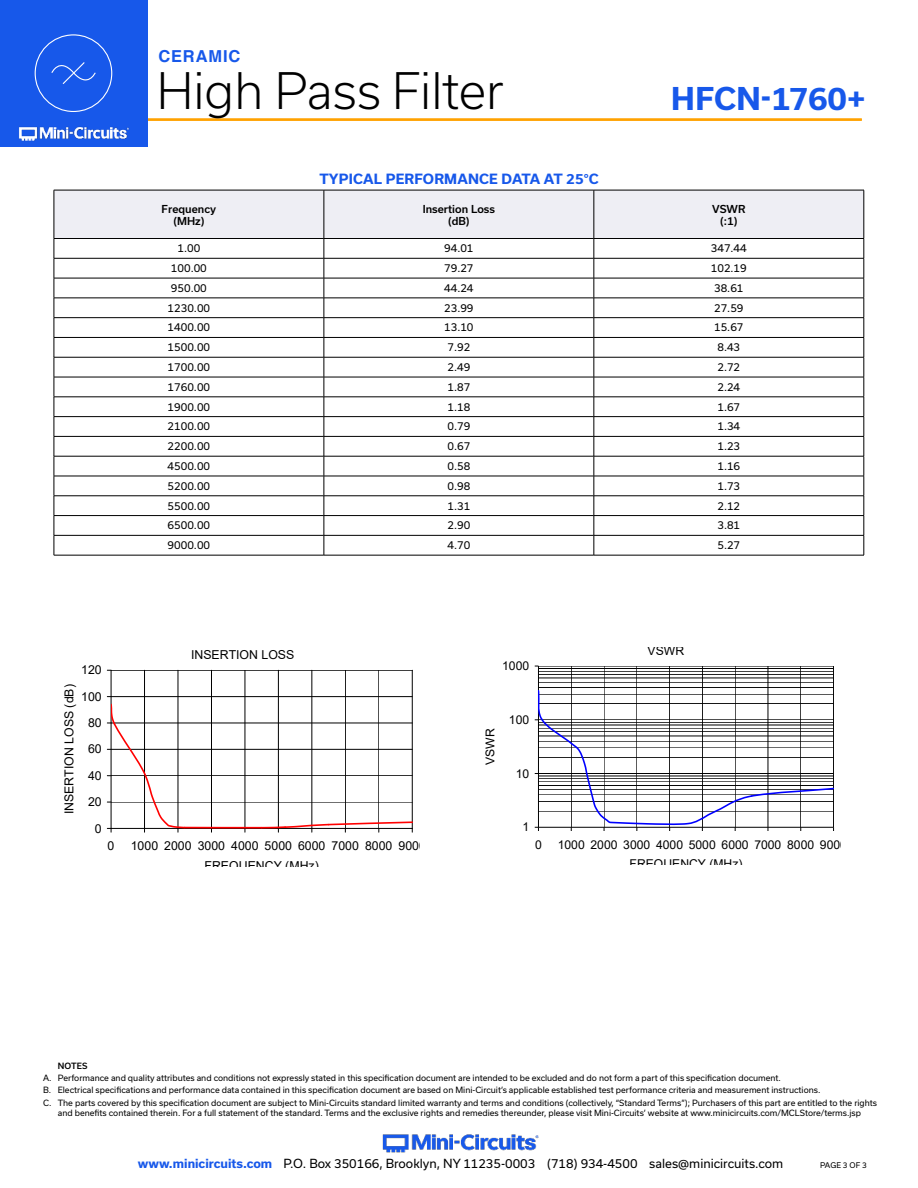
<style>
.page{position:relative;width:918px;height:1188px;background:#fff}
.page>*{position:absolute;margin:0;border:0;box-sizing:border-box;transform-origin:0 0}
.t1{font:300 48px "Usual";color:#000}
.t2{font:700 30px "Usual";letter-spacing:.005em;color:#1758ea}
.t3{font:700 16.5px "Helvetica";letter-spacing:.05em;color:#1758ea}
.t4{font:700 13.5px "Usual";letter-spacing:.015em;color:#1758ea}
.t5{font:12.3px/20.1px "Arial";color:#000}
.t6{font:12.15px/19.8px "Arial";color:#000}
.t7{font:12px "Usual";color:#000}
.t8{font:10.5px "Usual";color:#000}
.t9{font:500 10.5px/12.6px "Usual";color:#000;text-align:center}
.t10{font:8.25px/12.1px "Usual";color:#000}
.t11{font:500 8.25px "Usual";letter-spacing:.015em;color:#000}
.t12{font:7.5px "Usual";color:#000}
.s1{font-weight:700;color:#1758ea}
</style>
<div class="page">
<img style="left:382px;top:1134px;width:157px;height:19px">
<hr style="left:129px;top:118px;width:733px;height:3px;background:#ffa200">
<div style="left:0;top:0;width:147px;height:147px;background:#1758ea"></div>
<img style="left:19px;top:126px;width:110px;height:15px">
<div style="left:35px;top:34px;width:77px;height:78px;border:1px solid #fff;border-radius:50%"></div>
<svg style="left:51px;top:62px;width:45px;height:22px"></svg>
<svg style="left:54px;top:190px;width:811px;height:365px"></svg>
<hr style="left:54px;top:555px;width:270px;height:1px;background:#000">
<hr style="left:324px;top:555px;width:270px;height:1px;background:#000">
<hr style="left:594px;top:555px;width:270px;height:1px;background:#000">
<hr style="left:111px;top:696px;width:301px;height:1px;background:#000">
<hr style="left:111px;top:670px;width:301px;height:1px;background:#000">
<hr style="left:144px;top:670px;width:1px;height:158px;background:#000">
<hr style="left:178px;top:670px;width:1px;height:158px;background:#000">
<hr style="left:211px;top:670px;width:1px;height:158px;background:#000">
<hr style="left:245px;top:670px;width:1px;height:158px;background:#000">
<hr style="left:278px;top:670px;width:1px;height:158px;background:#000">
<hr style="left:312px;top:670px;width:1px;height:158px;background:#000">
<hr style="left:345px;top:670px;width:1px;height:158px;background:#000">
<hr style="left:379px;top:670px;width:1px;height:158px;background:#000">
<hr style="left:412px;top:670px;width:1px;height:158px;background:#000">
<hr style="left:111px;top:670px;width:1px;height:158px;background:#000">
<svg style="left:107px;top:704px;width:306px;height:128px"></svg>
<hr style="left:538px;top:687px;width:296px;height:1px;background:#000">
<hr style="left:538px;top:682px;width:296px;height:1px;background:#000">
<hr style="left:538px;top:678px;width:296px;height:1px;background:#000">
<hr style="left:538px;top:674px;width:296px;height:1px;background:#000">
<hr style="left:538px;top:671px;width:296px;height:1px;background:#000">
<hr style="left:538px;top:669px;width:296px;height:1px;background:#000">
<hr style="left:538px;top:666px;width:296px;height:1px;background:#000">
<hr style="left:571px;top:666px;width:1px;height:161px;background:#000">
<hr style="left:604px;top:666px;width:1px;height:161px;background:#000">
<hr style="left:637px;top:666px;width:1px;height:161px;background:#000">
<hr style="left:670px;top:666px;width:1px;height:161px;background:#000">
<hr style="left:702px;top:666px;width:1px;height:161px;background:#000">
<hr style="left:735px;top:666px;width:1px;height:161px;background:#000">
<hr style="left:768px;top:666px;width:1px;height:161px;background:#000">
<hr style="left:801px;top:666px;width:1px;height:161px;background:#000">
<hr style="left:834px;top:666px;width:1px;height:161px;background:#000">
<hr style="left:538px;top:666px;width:1px;height:161px;background:#000">
<svg style="left:535px;top:690px;width:299px;height:141px"></svg>
<h3 class="t3" style="left:158px;top:46px;width:83px">CERAMIC</h3>
<h1 class="t1" style="left:157px;top:72px;width:348px">High Pass Filter</h1>
<h3 class="t4" style="left:319px;top:173px;width:281px">TYPICAL PERFORMANCE DATA AT 25°C</h3>
<h2 class="t2" style="left:671px;top:82px;width:196px">HFCN-1760+</h2>
<p class="t9" style="left:162px;top:203px;width:56px">Frequency (MHz)</p>
<p class="t9" style="left:423px;top:203px;width:74px">Insertion Loss (dB)</p>
<p class="t9" style="left:712px;top:203px;width:35px">VSWR (:1)</p>
<p class="t8" style="left:177px;top:243px;width:24px">1.00</p>
<p class="t8" style="left:444px;top:243px;width:31px">94.01</p>
<p class="t8" style="left:711px;top:243px;width:37px">347.44</p>
<p class="t8" style="left:171px;top:263px;width:37px">100.00</p>
<p class="t8" style="left:444px;top:263px;width:31px">79.27</p>
<p class="t8" style="left:711px;top:263px;width:37px">102.19</p>
<p class="t8" style="left:171px;top:283px;width:37px">950.00</p>
<p class="t8" style="left:444px;top:283px;width:31px">44.24</p>
<p class="t8" style="left:714px;top:283px;width:31px">38.61</p>
<p class="t8" style="left:168px;top:303px;width:44px">1230.00</p>
<p class="t8" style="left:444px;top:303px;width:31px">23.99</p>
<p class="t8" style="left:714px;top:303px;width:31px">27.59</p>
<p class="t8" style="left:168px;top:322px;width:44px">1400.00</p>
<p class="t8" style="left:444px;top:322px;width:31px">13.10</p>
<p class="t8" style="left:714px;top:322px;width:31px">15.67</p>
<p class="t8" style="left:168px;top:342px;width:44px">1500.00</p>
<p class="t8" style="left:447px;top:342px;width:24px">7.92</p>
<p class="t8" style="left:717px;top:342px;width:24px">8.43</p>
<p class="t8" style="left:168px;top:362px;width:44px">1700.00</p>
<p class="t8" style="left:447px;top:362px;width:24px">2.49</p>
<p class="t8" style="left:717px;top:362px;width:24px">2.72</p>
<p class="t8" style="left:168px;top:382px;width:44px">1760.00</p>
<p class="t8" style="left:447px;top:382px;width:24px">1.87</p>
<p class="t8" style="left:717px;top:382px;width:24px">2.24</p>
<p class="t8" style="left:168px;top:402px;width:44px">1900.00</p>
<p class="t8" style="left:447px;top:402px;width:24px">1.18</p>
<p class="t8" style="left:717px;top:402px;width:24px">1.67</p>
<p class="t8" style="left:168px;top:421px;width:44px">2100.00</p>
<p class="t8" style="left:447px;top:421px;width:24px">0.79</p>
<p class="t8" style="left:717px;top:421px;width:24px">1.34</p>
<p class="t8" style="left:168px;top:441px;width:44px">2200.00</p>
<p class="t8" style="left:447px;top:441px;width:24px">0.67</p>
<p class="t8" style="left:717px;top:441px;width:24px">1.23</p>
<p class="t8" style="left:168px;top:461px;width:44px">4500.00</p>
<p class="t8" style="left:447px;top:461px;width:24px">0.58</p>
<p class="t8" style="left:717px;top:461px;width:24px">1.16</p>
<p class="t8" style="left:168px;top:481px;width:44px">5200.00</p>
<p class="t8" style="left:447px;top:481px;width:24px">0.98</p>
<p class="t8" style="left:717px;top:481px;width:24px">1.73</p>
<p class="t8" style="left:168px;top:501px;width:44px">5500.00</p>
<p class="t8" style="left:447px;top:501px;width:24px">1.31</p>
<p class="t8" style="left:717px;top:501px;width:24px">2.12</p>
<p class="t8" style="left:168px;top:520px;width:44px">6500.00</p>
<p class="t8" style="left:447px;top:520px;width:24px">2.90</p>
<p class="t8" style="left:717px;top:520px;width:24px">3.81</p>
<p class="t8" style="left:168px;top:540px;width:44px">9000.00</p>
<p class="t8" style="left:447px;top:540px;width:24px">4.70</p>
<p class="t8" style="left:717px;top:540px;width:24px">5.27</p>
<h3 class="t5" style="left:81px;top:661px;width:22px">120</h3>
<h3 class="t5" style="left:60px;top:814px;width:131px;rotate:-90deg">INSERTION LOSS (dB)</h3>
<h3 class="t5" style="left:81px;top:687px;width:22px">100</h3>
<h3 class="t5" style="left:88px;top:714px;width:15px">80</h3>
<h3 class="t5" style="left:88px;top:740px;width:15px">60</h3>
<h3 class="t5" style="left:88px;top:767px;width:15px">40</h3>
<h3 class="t5" style="left:88px;top:793px;width:15px">20</h3>
<h3 class="t5" style="left:95px;top:819px;width:8px">0</h3>
<h3 class="t5" style="left:191px;top:646px;width:105px">INSERTION LOSS</h3>
<h3 class="t5" style="left:108px;top:837px;width:8px">0</h3>
<h3 class="t5" style="left:205px;top:837px;width:223px;text-indent:-74px">1000 2000 3000 4000 5000 6000 7000 8000 9000<br>FREQUENCY (MHz)</h3>
<h3 class="t6" style="left:502px;top:657px;width:29px">1000</h3>
<h3 class="t6" style="left:481px;top:765px;width:38px;rotate:-90deg">VSWR</h3>
<h3 class="t6" style="left:509px;top:711px;width:22px">100</h3>
<h3 class="t6" style="left:516px;top:765px;width:15px">10</h3>
<h3 class="t6" style="left:648px;top:642px;width:38px">VSWR</h3>
<h3 class="t6" style="left:523px;top:818px;width:8px">1</h3>
<h3 class="t6" style="left:535px;top:836px;width:8px">0</h3>
<h3 class="t6" style="left:630px;top:836px;width:219px;text-indent:-72px">1000 2000 3000 4000 5000 6000 7000 8000 9000<br>FREQUENCY (MHz)</h3>
<p class="t11" style="left:58px;top:1061px;width:31px">NOTES</p>
<p class="t10" style="left:43px;top:1073px;width:835px">A. Performance and quality attributes and conditions not expressly stated in this specification document are intended to be excluded and do not form a part of this specification document.<br>B. Electrical specifications and performance data contained in this specification document are based on Mini-Circuit’s applicable established test performance criteria and measurement instructions.<br>C. The parts covered by this specification document are subject to Mini-Circuits standard limited warranty and terms and conditions (collectively, “Standard Terms”); Purchasers of this part are entitled to the rights</p>
<p class="t10" style="left:58px;top:1107px;width:805px">and benefits contained therein. For a full statement of the standard. Terms and the exclusive rights and remedies thereunder, please visit Mini-Circuits’ website at www.minicircuits.com/MCLStore/terms.jsp</p>
<h3 class="t7" style="left:138px;top:1159px;width:647px"><span class="s1">www.minicircuits.com</span> P.O. Box 350166, Brooklyn, NY 11235-0003 (718) 934-4500 sales@minicircuits.com</h3>
<p class="t12" style="left:820px;top:1162px;width:48px">PAGE 3 OF 3</p>
</div>
